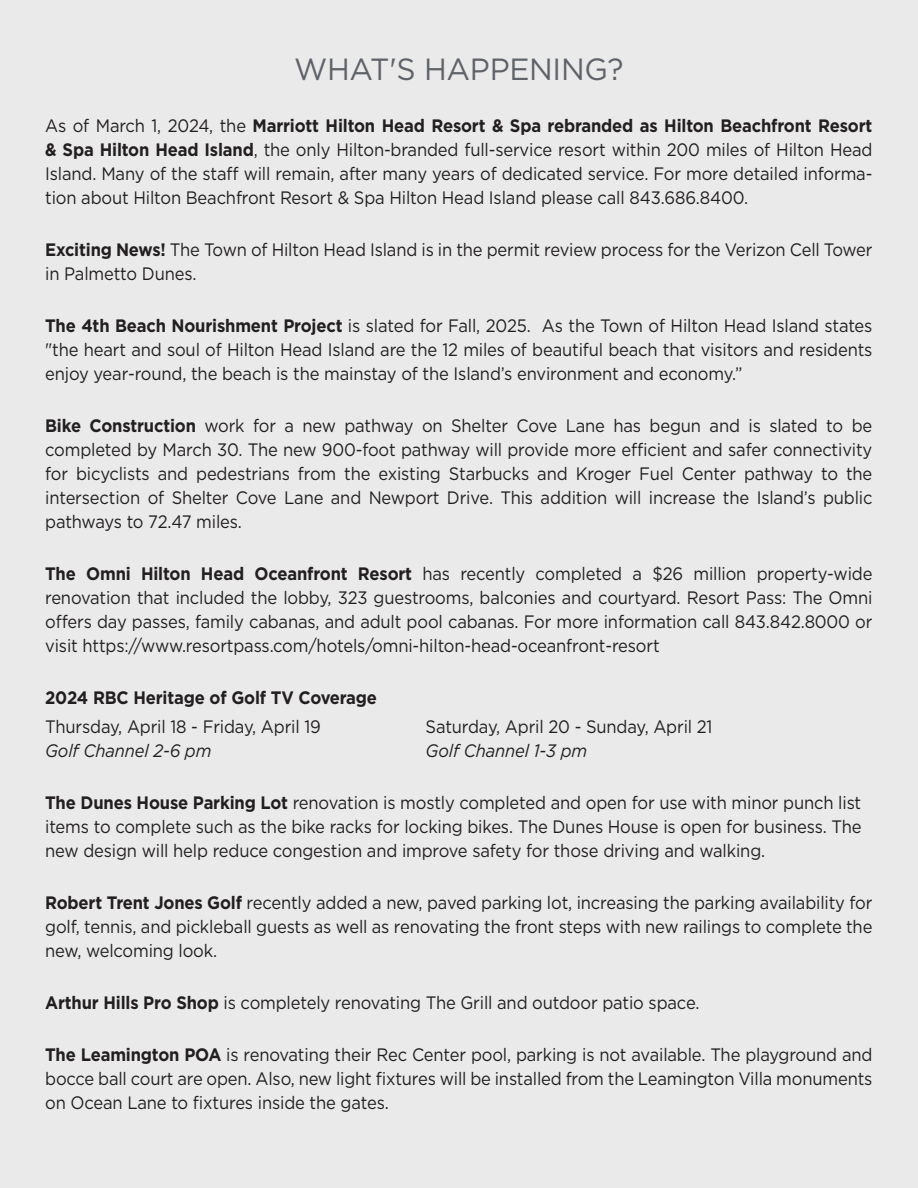
<style>
.page{position:relative;width:918px;height:1188px;background:#e9eae9}
.page>*{position:absolute;margin:0;border:0;box-sizing:border-box;transform-origin:0 0}
.t1{font:30.6px "Gotham";letter-spacing:-.01em;color:#5f6369}
.t2{font:18px/24px "Gotham";letter-spacing:-.01em;color:#231f20;text-align:justify;scale:.92 1}
.t3{font:italic 18px "Gotham";letter-spacing:-.01em;color:#231f20;scale:.92 1}
.t4{font:700 18px "Gotham";letter-spacing:-.01em;color:#231f20;scale:.92 1}
.s1{font-weight:700}
</style>
<div class="page">
<h1 class="t1" style="left:294px;top:50px;width:331px">WHAT'S HAPPENING?</h1>
<p class="t2" style="left:45px;top:113px;width:901px">As of March 1, 2024, the <span class="s1">Marriott Hilton Head Resort &amp; Spa rebranded as Hilton Beachfront Resort &amp; Spa Hilton Head Island</span>, the only Hilton-branded full-service resort within 200 miles of Hilton Head Island. Many of the staff will remain, after many years of dedicated service. For more detailed informa&shy;tion about Hilton Beachfront Resort &amp; Spa Hilton Head Island please call 843.686.8400.</p>
<p class="t2" style="left:45px;top:237px;width:901px"><span class="s1">Exciting News!</span> The Town of Hilton Head Island is in the permit review process for the Verizon Cell Tower in Palmetto Dunes.</p>
<p class="t2" style="left:45px;top:313px;width:901px"><span class="s1">The 4th Beach Nourishment Project</span> is slated for Fall, 2025. As the Town of Hilton Head Island states "the heart and soul of Hilton Head Island are the 12 miles of beautiful beach that visitors and residents enjoy year-round, the beach is the mainstay of the Island’s environment and economy.”</p>
<p class="t2" style="left:45px;top:414px;width:901px"><span class="s1">Bike Construction</span> work for a new pathway on Shelter Cove Lane has begun and is slated to be completed by March 30. The new 900-foot pathway will provide more efficient and safer connectivity for bicyclists and pedestrians from the existing Starbucks and Kroger Fuel Center pathway to the intersection of Shelter Cove Lane and Newport Drive. This addition will increase the Island’s public pathways to 72.47 miles.</p>
<p class="t2" style="left:45px;top:562px;width:901px"><span class="s1">The Omni Hilton Head Oceanfront Resort</span> has recently completed a $26 million property-wide renovation that included the lobby, 323 guestrooms, balconies and courtyard. Resort Pass: The Omni offers day passes, family cabanas, and adult pool cabanas. For more information call 843.842.8000 or visit https://www.resortpass.com/hotels/omni-hilton-head-oceanfront-resort</p>
<p class="t4" style="left:45px;top:686px;width:362px">2024 RBC Heritage of Golf TV Coverage</p>
<p class="t2" style="left:45px;top:714px;width:301px">Thursday, April 18 - Friday, April 19</p>
<p class="t3" style="left:45px;top:739px;width:182px">Golf Channel 2-6 pm</p>
<p class="t2" style="left:426px;top:715px;width:313px">Saturday, April 20 - Sunday, April 21</p>
<p class="t3" style="left:426px;top:739px;width:177px">Golf Channel 1-3 pm</p>
<p class="t2" style="left:45px;top:790px;width:889px"><span class="s1">The Dunes House Parking Lot</span> renovation is mostly completed and open for use with minor punch list items to complete such as the bike racks for locking bikes. The Dunes House is open for business. The new design will help reduce congestion and improve safety for those driving and walking.</p>
<p class="t2" style="left:45px;top:890px;width:901px"><span class="s1">Robert Trent Jones Golf</span> recently added a new, paved parking lot, increasing the parking availability for golf, tennis, and pickleball guests as well as renovating the front steps with new railings to complete the new, welcoming look.</p>
<p class="t2" style="left:45px;top:990px;width:713px"><span class="s1">Arthur Hills Pro Shop</span> is completely renovating The Grill and outdoor patio space.</p>
<p class="t2" style="left:45px;top:1042px;width:901px"><span class="s1">The Leamington POA</span> is renovating their Rec Center pool, parking is not available. The playground and bocce ball court are open. Also, new light fixtures will be installed from the Leamington Villa monuments on Ocean Lane to fixtures inside the gates.</p>
</div>
